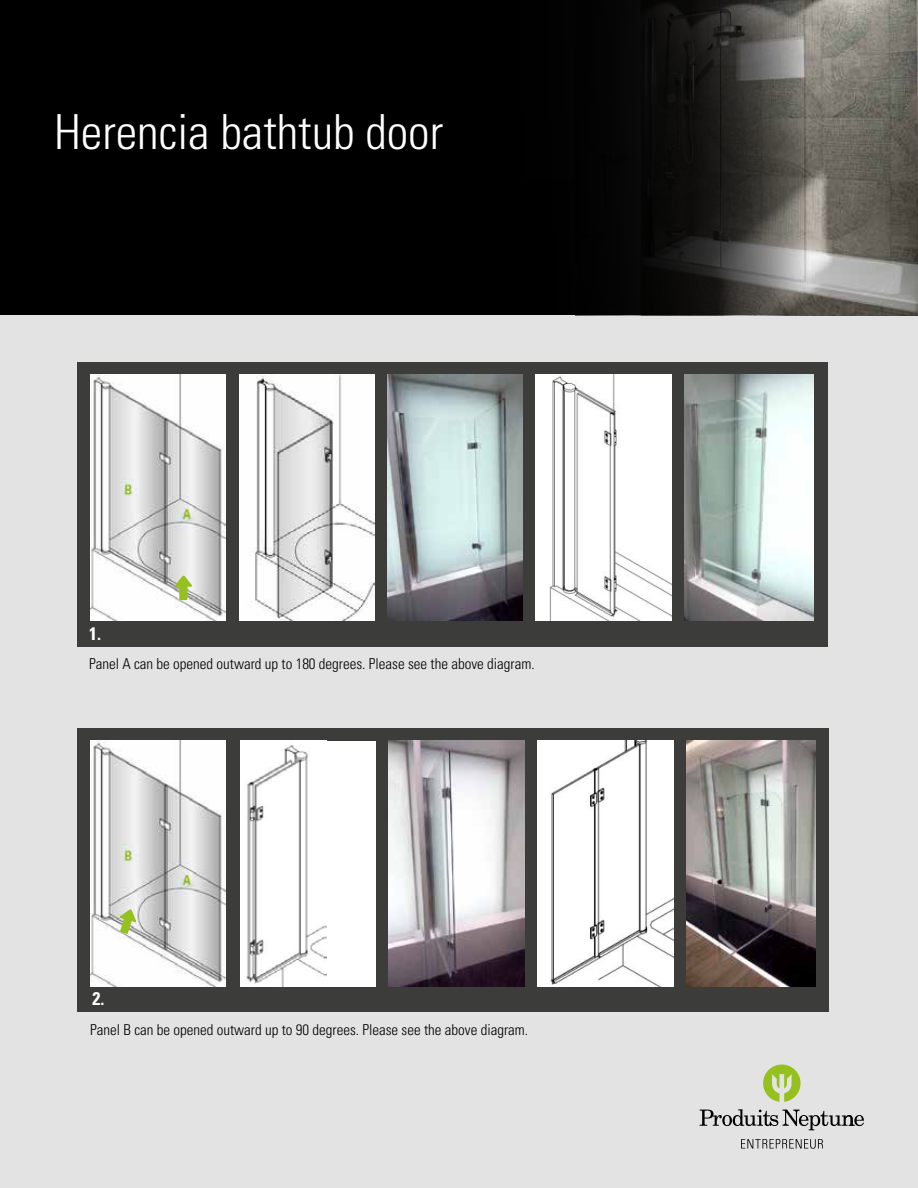
<style>
.page{position:relative;width:918px;height:1188px;background:#fff}
.page>*{position:absolute;margin:0;border:0;box-sizing:border-box;transform-origin:0 0}
.t1{font:300 condensed 48.3px "Univers";color:#fff}
.t2{font:700 condensed 18px "Univers";color:#fff}
.t3{font:300 condensed 15px "Univers";color:#000}
</style>
<div class="page">
<div style="left:0;top:180px;width:918px;height:1008px;background:#e3e3e3"></div>
<svg style="left:0;top:0;width:918px;height:315px;background:#171715"></svg>
<svg style="left:763px;top:1065px;width:38px;height:37px"></svg>
<svg style="left:700px;top:1109px;width:164px;height:21px"></svg>
<svg style="left:741px;top:1139px;width:82px;height:10px"></svg>
<div style="left:77px;top:362px;width:751px;height:284px;background:#3c3c3b"></div>
<div style="left:77px;top:728px;width:751px;height:284px;background:#3c3c3b"></div>
<img style="left:90px;top:375px;width:135px;height:246px">
<img style="left:90px;top:741px;width:135px;height:246px">
<img style="left:239px;top:375px;width:136px;height:246px">
<img style="left:387px;top:375px;width:136px;height:246px">
<img style="left:535px;top:375px;width:136px;height:246px">
<img style="left:684px;top:375px;width:130px;height:246px">
<div style="left:240px;top:741px;width:136px;height:246px;background:#fff"></div>
<img style="left:246px;top:745px;width:81px;height:242px">
<img style="left:389px;top:741px;width:136px;height:246px">
<img style="left:537px;top:741px;width:136px;height:246px">
<img style="left:686px;top:741px;width:130px;height:246px">
<svg style="left:175px;top:575px;width:17px;height:25px"></svg>
<svg style="left:119px;top:909px;width:17px;height:25px"></svg>
<h1 class="t1" style="left:54px;top:103px;width:391px">Herencia bathtub door</h1>
<p class="t2" style="left:89px;top:623px;width:13px">1.</p>
<p class="t3" style="left:89px;top:655px;width:447px">Panel A can be opened outward up to 180 degrees. Please see the above diagram.</p>
<p class="t2" style="left:92px;top:988px;width:13px">2.</p>
<p class="t3" style="left:90px;top:1020px;width:440px">Panel B can be opened outward up to 90 degrees. Please see the above diagram.</p>
</div>
